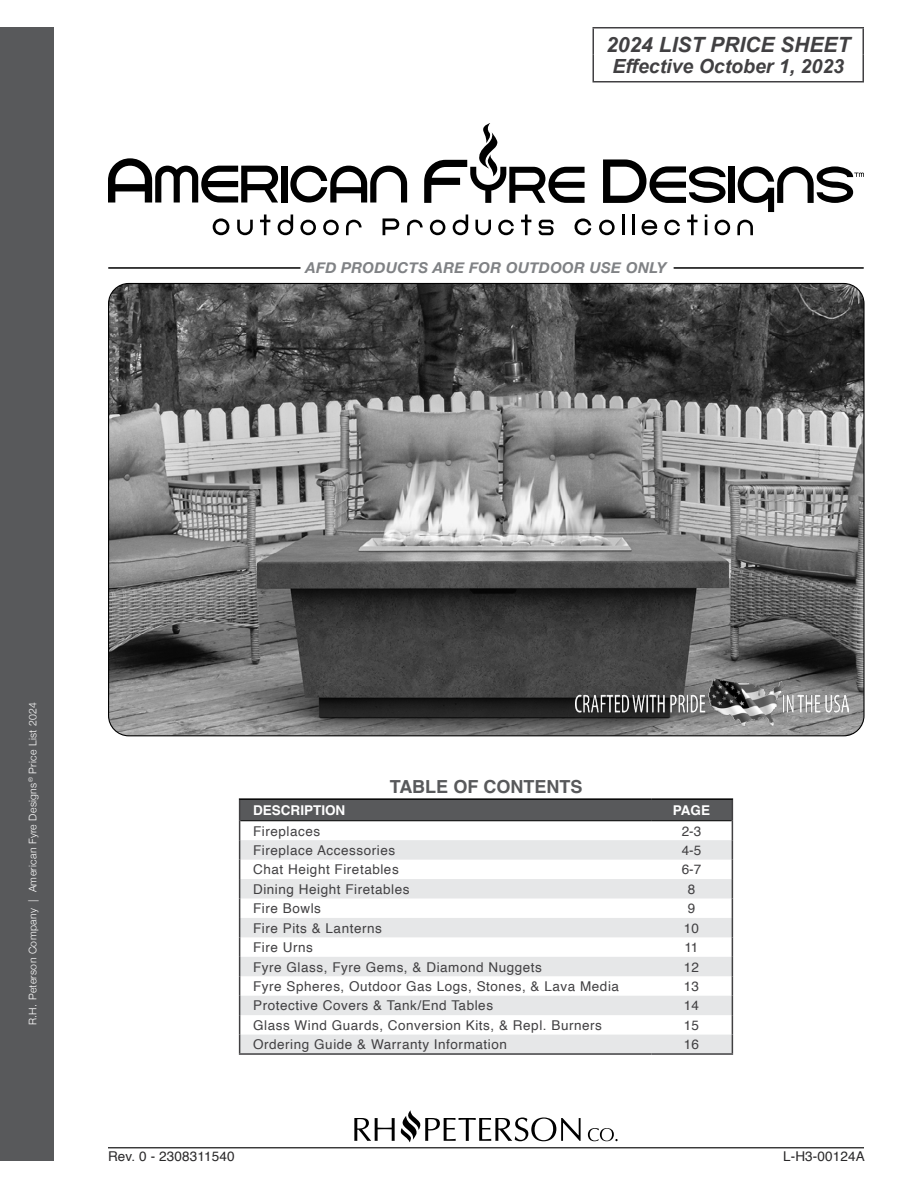
<style>
.page{position:relative;width:918px;height:1188px;background:#fff}
.page>*{position:absolute;margin:0;border:0;box-sizing:border-box;transform-origin:0 0}
.t1{font:italic 700 21px "Arial";color:#414042}
.t2{font:italic 700 19.5px "Arial";color:#414042}
.t3{font:700 18px "Helvetica";color:#58595b}
.t4{font:italic 700 15px "Helvetica Neue";letter-spacing:.02em;color:#808285}
.t5{font:13.5px "Helvetica";letter-spacing:.04em;color:#414042}
.t6{font:13.5px "Helvetica";letter-spacing:.01em;color:#292829}
.t7{font:700 13.5px "Helvetica";color:#fff}
.t8{font:300 10.5px "Helvetica Neue";letter-spacing:.03em;color:#fff}
</style>
<div class="page">
<div style="left:0;top:27px;width:54px;height:1134px;background:#58595b"></div>
<hr style="left:592px;top:27px;width:272px;height:1px;background:#414042">
<hr style="left:592px;top:28px;width:2px;height:27px;background:#414042">
<hr style="left:862px;top:28px;width:2px;height:27px;background:#414042">
<hr style="left:592px;top:55px;width:2px;height:26px;background:#414042">
<hr style="left:862px;top:55px;width:2px;height:26px;background:#414042">
<hr style="left:592px;top:81px;width:272px;height:1px;background:#414042">
<svg style="left:108px;top:158px;width:170px;height:45px"></svg>
<div style="left:281px;top:166px;width:6px;height:37px;background:#000"></div>
<svg style="left:290px;top:166px;width:117px;height:37px"></svg>
<svg style="left:603px;top:159px;width:123px;height:44px"></svg>
<div style="left:729px;top:166px;width:6px;height:37px;background:#000"></div>
<svg style="left:738px;top:166px;width:126px;height:46px"></svg>
<svg style="left:424px;top:123px;width:161px;height:80px"></svg>
<svg style="left:213px;top:218px;width:16px;height:17px"></svg>
<svg style="left:237px;top:220px;width:16px;height:15px"></svg>
<svg style="left:260px;top:214px;width:10px;height:21px"></svg>
<svg style="left:278px;top:214px;width:15px;height:21px"></svg>
<svg style="left:300px;top:220px;width:16px;height:15px"></svg>
<svg style="left:323px;top:220px;width:16px;height:15px"></svg>
<svg style="left:346px;top:220px;width:16px;height:15px"></svg>
<svg style="left:383px;top:218px;width:16px;height:17px"></svg>
<svg style="left:407px;top:220px;width:16px;height:15px"></svg>
<svg style="left:430px;top:220px;width:15px;height:15px"></svg>
<svg style="left:453px;top:214px;width:15px;height:21px"></svg>
<svg style="left:475px;top:220px;width:16px;height:15px"></svg>
<svg style="left:498px;top:220px;width:16px;height:15px"></svg>
<svg style="left:521px;top:214px;width:10px;height:21px"></svg>
<svg style="left:539px;top:220px;width:15px;height:15px"></svg>
<svg style="left:575px;top:218px;width:16px;height:17px"></svg>
<svg style="left:599px;top:220px;width:16px;height:15px"></svg>
<hr style="left:622px;top:214px;width:2px;height:21px;background:#000">
<hr style="left:632px;top:214px;width:2px;height:21px;background:#000">
<svg style="left:642px;top:220px;width:15px;height:15px"></svg>
<svg style="left:664px;top:220px;width:16px;height:15px"></svg>
<svg style="left:687px;top:214px;width:11px;height:21px"></svg>
<svg style="left:705px;top:214px;width:2px;height:21px"></svg>
<svg style="left:715px;top:220px;width:15px;height:15px"></svg>
<svg style="left:737px;top:220px;width:16px;height:15px"></svg>
<hr style="left:239px;top:798px;width:412px;height:2px;background:#000">
<hr style="left:651px;top:798px;width:82px;height:2px;background:#000">
<svg style="left:239px;top:799px;width:494px;height:254px"></svg>
<hr style="left:239px;top:1053px;width:412px;height:2px;background:#414042">
<hr style="left:651px;top:1053px;width:82px;height:2px;background:#414042">
<svg style="left:588px;top:1128px;width:30px;height:13px"></svg>
<svg style="left:354px;top:1110px;width:227px;height:32px"></svg>
<img style="left:109px;top:284px;width:754px;height:452px">
<hr style="left:109px;top:267px;width:191px;height:2px;background:#000">
<hr style="left:674px;top:267px;width:189px;height:2px;background:#000">
<img style="left:575px;top:670px;width:274px;height:65px">
<hr style="left:108px;top:1147px;width:756px;height:1px;background:#000">
<h1 class="t1" style="left:606px;top:31px;width:245px">2024 LIST PRICE SHEET</h1>
<h2 class="t2" style="left:612px;top:54px;width:233px">Effective October 1, 2023</h2>
<p class="t4" style="left:306px;top:256px;width:362px">AFD PRODUCTS ARE FOR OUTDOOR USE ONLY</p>
<p class="t8" style="left:24px;top:1025px;width:325px;rotate:-90deg">R.H. Peterson Company | American Fyre Designs<sup>®</sup> Price List 2024</p>
<h3 class="t3" style="left:390px;top:775px;width:194px">TABLE OF CONTENTS</h3>
<p class="t7" style="left:253px;top:802px;width:94px">DESCRIPTION</p>
<p class="t7" style="left:673px;top:802px;width:39px">PAGE</p>
<p class="t5" style="left:253px;top:821px;width:69px">Fireplaces</p>
<p class="t5" style="left:682px;top:821px;width:21px">2-3</p>
<p class="t5" style="left:253px;top:840px;width:144px">Fireplace Accessories</p>
<p class="t5" style="left:682px;top:840px;width:21px">4-5</p>
<p class="t5" style="left:253px;top:859px;width:147px">Chat Height Firetables</p>
<p class="t5" style="left:682px;top:859px;width:21px">6-7</p>
<p class="t5" style="left:253px;top:879px;width:158px">Dining Height Firetables</p>
<p class="t5" style="left:688px;top:879px;width:9px">8</p>
<p class="t5" style="left:253px;top:898px;width:69px">Fire Bowls</p>
<p class="t5" style="left:688px;top:898px;width:9px">9</p>
<p class="t5" style="left:253px;top:918px;width:130px">Fire Pits &amp; Lanterns</p>
<p class="t5" style="left:684px;top:918px;width:17px">10</p>
<p class="t5" style="left:253px;top:937px;width:61px">Fire Urns</p>
<p class="t5" style="left:684px;top:937px;width:16px">11</p>
<p class="t5" style="left:253px;top:956px;width:290px">Fyre Glass, Fyre Gems, &amp; Diamond Nuggets</p>
<p class="t5" style="left:684px;top:956px;width:17px">12</p>
<p class="t5" style="left:253px;top:976px;width:367px">Fyre Spheres, Outdoor Gas Logs, Stones, &amp; Lava Media</p>
<p class="t5" style="left:684px;top:976px;width:17px">13</p>
<p class="t5" style="left:253px;top:995px;width:241px">Protective Covers &amp; Tank/End Tables</p>
<p class="t5" style="left:684px;top:995px;width:17px">14</p>
<p class="t5" style="left:253px;top:1015px;width:350px">Glass Wind Guards, Conversion Kits, &amp; Repl. Burners</p>
<p class="t5" style="left:684px;top:1015px;width:17px">15</p>
<p class="t5" style="left:253px;top:1034px;width:255px">Ordering Guide &amp; Warranty Information</p>
<p class="t5" style="left:684px;top:1034px;width:17px">16</p>
<p class="t6" style="left:108px;top:1146px;width:128px">Rev. 0 - 2308311540</p>
<p class="t6" style="left:783px;top:1146px;width:83px">L-H3-00124A</p>
</div>
